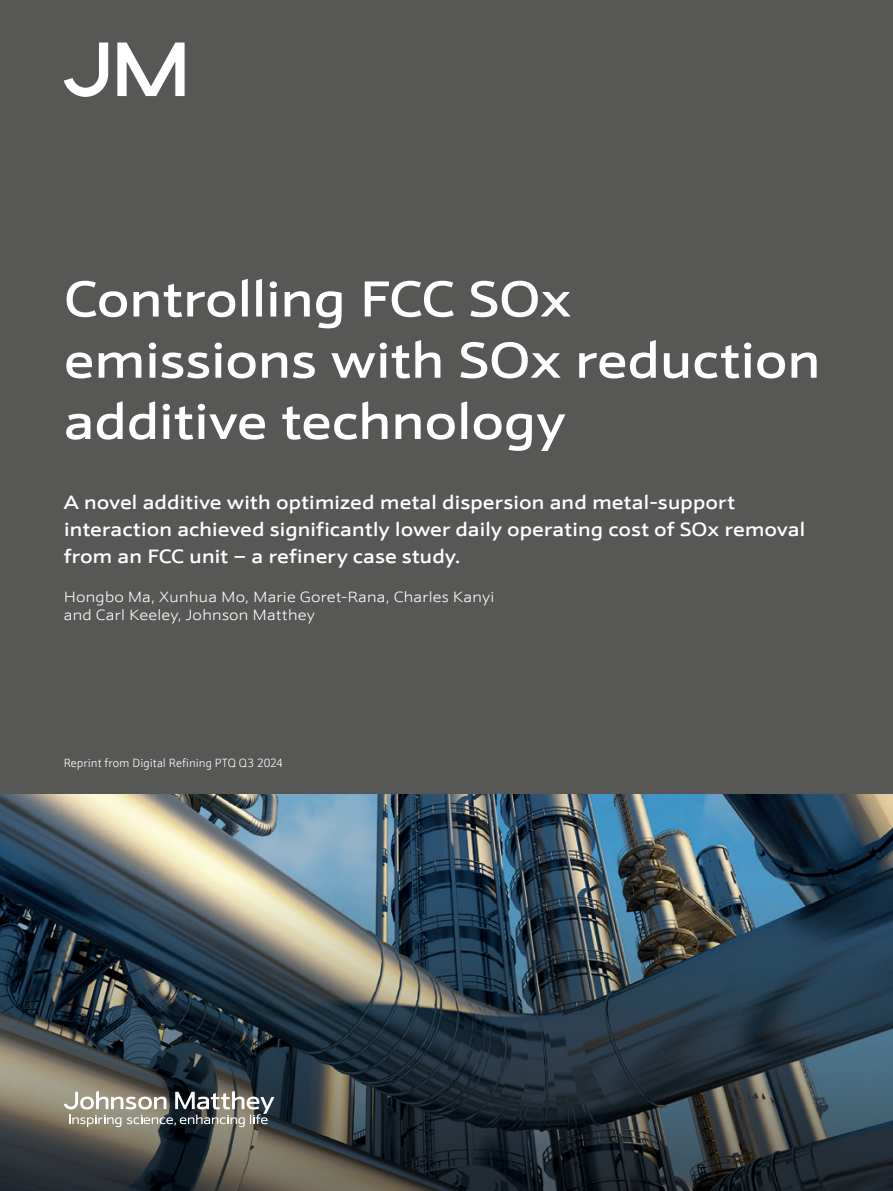
<style>
.page{position:relative;width:893px;height:1191px;background:#fff}
.page>*{position:absolute;margin:0;border:0;box-sizing:border-box;transform-origin:0 0}
.t1{font:500 51px/61.2px "JM Sans Extended";letter-spacing:-.02em;color:#fff}
.t2{font:500 19.5px/27px "JM Sans Extended";letter-spacing:-.01em;color:#fff}
.t3{font:300 15px/18px "JM Sans Extended";letter-spacing:-.005em;color:#fff}
.t4{font:300 12px "JM Sans";letter-spacing:.005em;color:#fff}
</style>
<div class="page">
<img style="left:0;top:794px;width:893px;height:70px">
<svg style="left:0;top:864px;width:893px;height:327px;background:#38464d"></svg>
<div style="left:0;top:0;width:893px;height:794px;background:#575756"></div>
<svg style="left:64px;top:1091px;width:210px;height:36px"></svg>
<svg style="left:64px;top:43px;width:121px;height:54px"></svg>
<p class="t1" style="left:64px;top:269px;width:759px">Controlling FCC SOx emissions with SOx reduction additive technology</p>
<p class="t2" style="left:64px;top:488px;width:743px">A novel additive with optimized metal dispersion and metal-support interaction achieved significantly lower daily operating cost of SOx removal from an FCC unit – a refinery case study.</p>
<p class="t3" style="left:64px;top:588px;width:432px">Hongbo Ma, Xunhua Mo, Marie Goret-Rana, Charles Kanyi and Carl Keeley, Johnson Matthey</p>
<p class="t4" style="left:64px;top:755px;width:221px">Reprint from Digital Refining PTQ Q3 2024</p>
</div>
